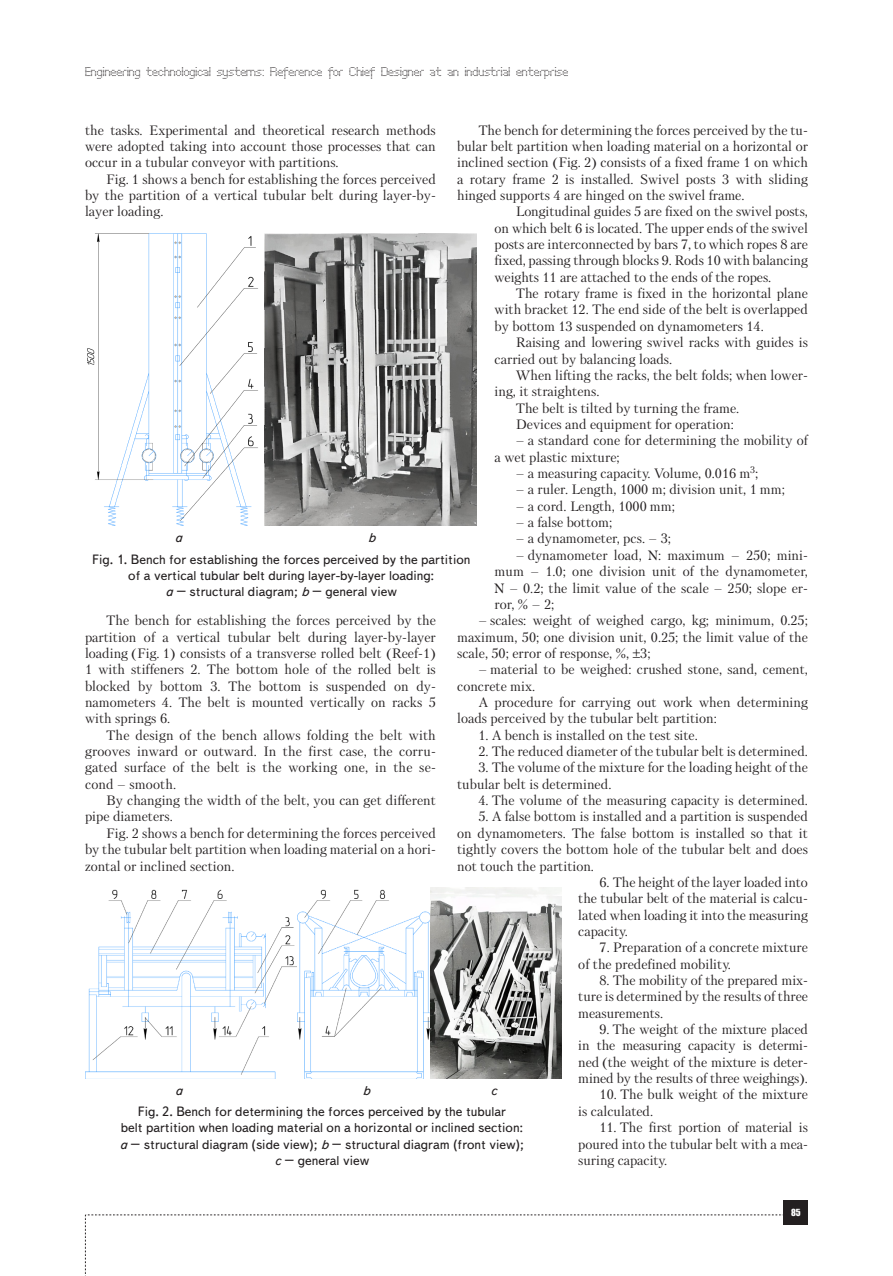
<style>
.page{position:relative;width:893px;height:1276px;background:#fff}
.page>*{position:absolute;margin:0;border:0;box-sizing:border-box;transform-origin:0 0}
.Text__англ__отступ{font:13.5px/16.4px "Petersburg C";color:#231f20;text-align:justify}
.Подпись_рисунка{font:13.5px/16.2px "Text Book C";color:#231f20;text-align:center}
.Подпись_рисунка-2{font:italic 13.5px "Text Book C";color:#231f20}
.t1{font:12px "Perfo C";letter-spacing:.015em;color:#231f20}
.t2{font:9px "Impact";color:#fff}
.s1{font-style:italic}
</style>
<div class="page">
<svg style="left:85px;top:1214px;width:699px;height:62px"></svg>
<div style="left:784px;top:1200px;width:24px;height:24px;background:#231f20"></div>
<img style="left:87px;top:234px;width:171px;height:291px">
<img style="left:265px;top:233px;width:211px;height:292px">
<img style="left:85px;top:887px;width:476px;height:191px">
<p class="t1" style="left:85px;top:65px;width:485px">Engineering technological systems: Reference for Chief Designer at an industrial enterprise</p>
<p class="Text__англ__отступ" style="left:85px;top:122px;width:352px">the tasks. Experimental and theoretical research methods were adopted taking into account those processes that can occur in a tubular conveyor with partitions.</p>
<p class="Text__англ__отступ" style="left:85px;top:171px;width:352px;text-indent:21px">Fig. 1 shows a bench for establishing the forces perceived by the partition of a vertical tubular belt during layer-by&shy;layer loading.</p>
<p class="Text__англ__отступ" style="left:457px;top:122px;width:352px;text-indent:21px">The bench for determining the forces perceived by the tu&shy;bular belt partition when loading material on a horizontal or inclined section (Fig. 2) consists of a fixed frame 1 on which a rotary frame 2 is installed. Swivel posts 3 with sliding hinged supports 4 are hinged on the swivel frame.</p>
<p class="Text__англ__отступ" style="left:495px;top:203px;width:315px;text-indent:21px">Longitudinal guides 5 are fixed on the swivel posts, on which belt 6 is located. The upper ends of the swivel posts are interconnected by bars 7, to which ropes 8 are fixed, passing through blocks 9. Rods 10 with balancing weights 11 are attached to the ends of the ropes.</p>
<p class="Text__англ__отступ" style="left:495px;top:285px;width:315px;text-indent:21px">The rotary frame is fixed in the horizontal plane with bracket 12. The end side of the belt is overlapped by bottom 13 suspended on dynamometers 14.</p>
<p class="Text__англ__отступ" style="left:495px;top:334px;width:315px;text-indent:21px">Raising and lowering swivel racks with guides is carried out by balancing loads.</p>
<p class="Text__англ__отступ" style="left:495px;top:367px;width:315px;text-indent:21px">When lifting the racks, the belt folds; when lower&shy;ing, it straightens.</p>
<p class="Text__англ__отступ" style="left:516px;top:399px;width:225px">The belt is tilted by turning the frame.</p>
<p class="Text__англ__отступ" style="left:516px;top:416px;width:219px">Devices and equipment for operation:</p>
<p class="Text__англ__отступ" style="left:495px;top:432px;width:315px;text-indent:21px">– a standard cone for determining the mobility of a wet plastic mixture;</p>
<p class="Text__англ__отступ" style="left:516px;top:465px;width:244px">– a measuring capacity. Volume, 0.016 m<sup>3</sup>;</p>
<p class="Text__англ__отступ" style="left:516px;top:481px;width:270px">– a ruler. Length, 1000 m; division unit, 1 mm;</p>
<p class="Text__англ__отступ" style="left:516px;top:498px;width:160px">– a cord. Length, 1000 mm;</p>
<p class="Text__англ__отступ" style="left:516px;top:514px;width:98px">– a false bottom;</p>
<p class="Text__англ__отступ" style="left:516px;top:530px;width:157px">– a dynamometer, pcs. – 3;</p>
<p class="Text__англ__отступ" style="left:495px;top:547px;width:315px;text-indent:21px">– dynamometer load, N: maximum – 250; mini&shy;mum – 1.0; one division unit of the dynamometer, N – 0.2; the limit value of the scale – 250; slope er&shy;ror, % – 2;</p>
<p class="Text__англ__отступ" style="left:457px;top:612px;width:352px;text-indent:21px">– scales: weight of weighed cargo, kg; minimum, 0.25; maximum, 50; one division unit, 0.25; the limit value of the scale, 50; error of response, %, 3;</p>
<p class="Text__англ__отступ" style="left:457px;top:661px;width:352px;text-indent:21px">– material to be weighed: crushed stone, sand, cement, concrete mix.</p>
<p class="Text__англ__отступ" style="left:457px;top:694px;width:352px;text-indent:21px">A procedure for carrying out work when determining loads perceived by the tubular belt partition:</p>
<p class="Text__англ__отступ" style="left:478px;top:726px;width:221px">1. A bench is installed on the test site.</p>
<p class="Text__англ__отступ" style="left:478px;top:743px;width:331px">2. The reduced diameter of the tubular belt is determined.</p>
<p class="Text__англ__отступ" style="left:457px;top:759px;width:352px;text-indent:21px">3. The volume of the mixture for the loading height of the tubular belt is determined.</p>
<p class="Text__англ__отступ" style="left:478px;top:792px;width:331px">4. The volume of the measuring capacity is determined.</p>
<p class="Text__англ__отступ" style="left:457px;top:808px;width:352px;text-indent:21px">5. A false bottom is installed and a partition is suspended on dynamometers. The false bottom is installed so that it tightly covers the bottom hole of the tubular belt and does not touch the partition.</p>
<p class="Text__англ__отступ" style="left:578px;top:874px;width:231px;text-indent:21px">6. The height of the layer loaded into the tubular belt of the material is calcu&shy;lated when loading it into the measuring capacity.</p>
<p class="Text__англ__отступ" style="left:578px;top:939px;width:231px;text-indent:21px">7. Preparation of a concrete mixture of the predefined mobility.</p>
<p class="Text__англ__отступ" style="left:578px;top:972px;width:231px;text-indent:21px">8. The mobility of the prepared mix&shy;ture is determined by the results of three measurements.</p>
<p class="Text__англ__отступ" style="left:578px;top:1021px;width:231px;text-align:left;text-indent:21px">9. The weight of the mixture placed in the measuring capacity is determi&shy;ned (the weight of the mixture is deter&shy;mined by the results of three weighings).</p>
<p class="Text__англ__отступ" style="left:578px;top:1086px;width:231px;text-indent:21px">10. The bulk weight of the mixture is calculated.</p>
<p class="Text__англ__отступ" style="left:578px;top:1119px;width:231px;text-indent:21px">11. The first portion of material is poured into the tubular belt with a mea&shy;suring capacity.</p>
<p class="Подпись_рисунка-2" style="left:175px;top:530px;width:9px">a</p>
<p class="Подпись_рисунка-2" style="left:368px;top:530px;width:9px">b</p>
<p class="Подпись_рисунка" style="left:92px;top:551px;width:380px">Fig. 1. Bench for establishing the forces perceived by the partition of a vertical tubular belt during layer-by-layer loading:<br><span class="s1">а</span> – structural diagram; <span class="s1">b</span> – general view</p>
<p class="Text__англ__отступ" style="left:85px;top:612px;width:352px;text-indent:21px">The bench for establishing the forces perceived by the partition of a vertical tubular belt during layer-by-layer loading (Fig. 1) consists of a transverse rolled belt (Reef-1)<br>1 with stiffeners 2. The bottom hole of the rolled belt is blocked by bottom 3. The bottom is suspended on dy&shy;namometers 4. The belt is mounted vertically on racks 5 with springs 6.</p>
<p class="Text__англ__отступ" style="left:85px;top:726px;width:352px;text-indent:21px">The design of the bench allows folding the belt with grooves inward or outward. In the first case, the corru&shy;gated surface of the belt is the working one, in the se&shy;cond – smooth.</p>
<p class="Text__англ__отступ" style="left:85px;top:792px;width:352px;text-indent:21px">By changing the width of the belt, you can get different pipe diameters.</p>
<p class="Text__англ__отступ" style="left:85px;top:825px;width:352px;text-align:left;text-indent:21px">Fig. 2 shows a bench for determining the forces perceived by the tubular belt partition when loading material on a hori&shy;zontal or inclined section.</p>
<p class="Подпись_рисунка-2" style="left:175px;top:1083px;width:9px">a</p>
<p class="Подпись_рисунка-2" style="left:363px;top:1083px;width:9px">b</p>
<p class="Подпись_рисунка-2" style="left:491px;top:1083px;width:8px">c</p>
<p class="Подпись_рисунка" style="left:120px;top:1103px;width:406px">Fig. 2. Bench for determining the forces perceived by the tubular<br>belt partition when loading material on a horizontal or inclined section: <span class="s1">а</span> – structural diagram (side view); <span class="s1">b</span> – structural diagram (front view); <span class="s1">c</span> – general view</p>
<p class="t2" style="left:791px;top:1205px;width:11px">85</p>
</div>
